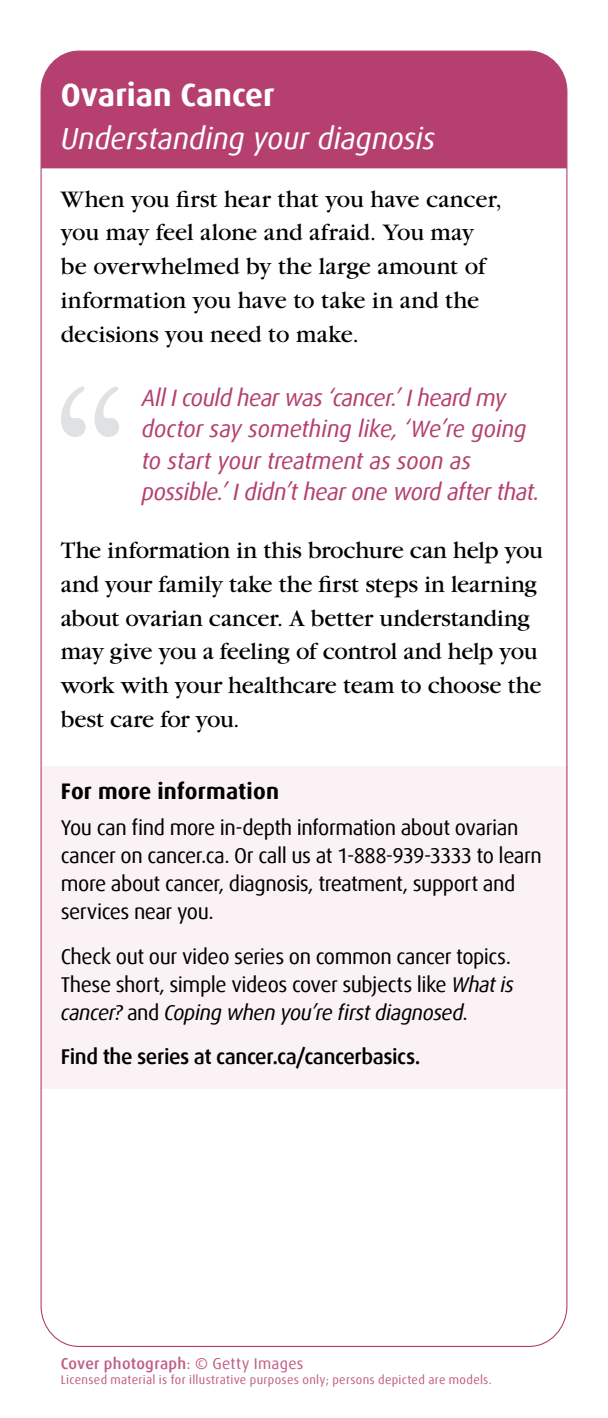
<style>
.page{position:relative;width:608px;height:1418px;background:#fff}
.page>*{position:absolute;margin:0;border:0;box-sizing:border-box;transform-origin:0 0}
.t1{font:700 31.95px "Dax Offc";color:#fff}
.t2{font:italic 30.38px "Dax Offc";letter-spacing:-.005em;color:#fff}
.t3{font:24.75px/33.8px "Garamond";letter-spacing:-.005em;color:#000}
.t4{font:italic 23.62px/31.5px "Dax Offc";letter-spacing:-.02em;color:#b54070}
.t5{font:700 22.5px "Dax Offc";letter-spacing:.01em;color:#000}
.t6{font:21.38px/28.1px "Dax Offc";letter-spacing:-.02em;color:#000}
.t7{font:500 21.38px "Dax Offc";letter-spacing:-.02em;color:#000}
.t8{font:500 15.75px "Dax Offc";letter-spacing:.02em;color:#c05d86}
.t9{font:12.38px "Dax Offc";letter-spacing:.025em;color:#c05d86}
.s1{font-style:italic}
.s2{font-weight:400}
</style>
<div class="page">
<div style="left:40px;top:766px;width:527px;height:322px;background:#faf2f5"></div>
<div style="left:42px;top:51px;width:524px;height:117px;background:#b54070"></div>
<svg style="left:61px;top:386px;width:58px;height:51px"></svg>
<p class="t1" style="left:61px;top:75px;width:215px">Ovarian Cancer</p>
<p class="t2" style="left:61px;top:119px;width:376px">Understanding your diagnosis</p>
<p class="t3" style="left:61px;top:182px;width:443px">When you first hear that you have cancer, you may feel alone and afraid. You may be overwhelmed by the large amount of information you have to take in and the decisions you need to make.</p>
<p class="t4" style="left:142px;top:382px;width:399px">All I could hear was ‘cancer.’ I heard my doctor say something like, ‘We’re going to start your treatment as soon as possible.’ I didn’t hear one word after that.</p>
<p class="t3" style="left:61px;top:534px;width:483px">The information in this brochure can help you and your family take the first steps in learning about ovarian cancer. A better understanding may give you a feeling of control and help you work with your healthcare team to choose the best care for you.</p>
<p class="t5" style="left:61px;top:776px;width:220px">For more information</p>
<p class="t6" style="left:61px;top:813px;width:482px">You can find more in-depth information about ovarian cancer on cancer.ca. Or call us at 1-888-939-3333 to learn more about cancer, diagnosis, treatment, support and services near you.</p>
<p class="t6" style="left:61px;top:942px;width:454px">Check out our video series on common cancer topics.<br>These short, simple videos cover subjects like <span class="s1">What is cancer?</span> and <span class="s1">Coping when you’re first diagnosed</span>.</p>
<p class="t7" style="left:61px;top:1043px;width:361px">Find the series at cancer.ca/cancerbasics.</p>
<p class="t8" style="left:61px;top:1353px;width:244px">Cover photograph<span class="s2">: © Getty Images</span></p>
<p class="t9" style="left:61px;top:1371px;width:432px">Licensed material is for illustrative purposes only; persons depicted are models.</p>
</div>
